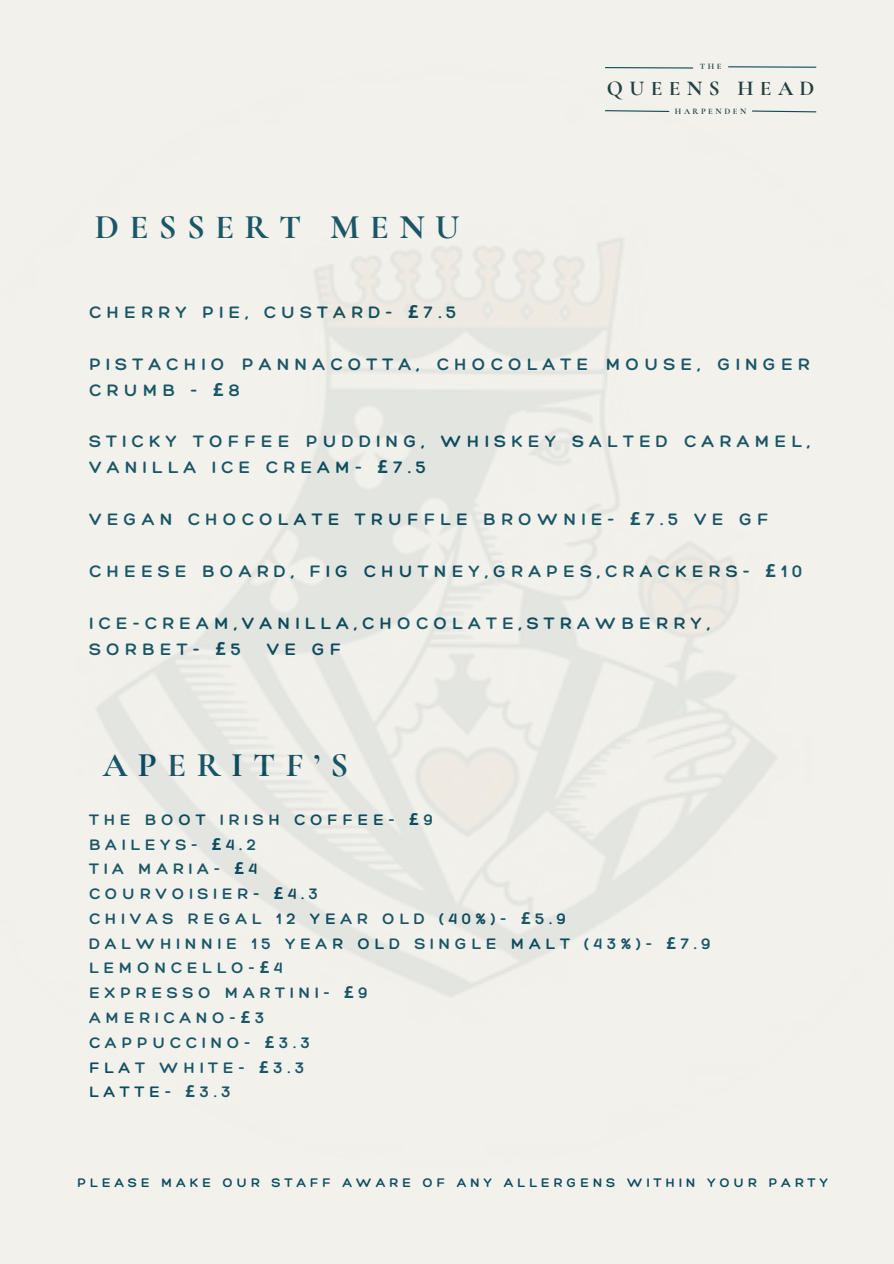
<style>
.page{position:relative;width:894px;height:1264px;background:#fff}
.page>*{position:absolute;margin:0;border:0;box-sizing:border-box;transform-origin:0 0}
.t1{font:700 34.5px "Cormorant Garamond";letter-spacing:.3em;color:#0a4b5e}
.t2{font:700 21.15px "Cormorant Garamond";letter-spacing:.3em;color:#223f42}
.t3{font:300 18px/25.8px "Hero";letter-spacing:.3em;color:#0a4b5e}
.t4{font:300 16.5px/24.8px "Hero";letter-spacing:.3em;color:#0a4b5e}
.t5{font:300 13.5px "Hero";letter-spacing:.3em;color:#0a4b5e}
.t6{font:700 8.55px "Cormorant Garamond";letter-spacing:.3em;color:#223f42}
.s1{font-family:"Noto Sans";font-weight:700}
</style>
<div class="page">
<div style="left:0;top:0;width:893px;height:1263px;background:#f2f1ec"></div>
<svg style="left:605px;top:110px;width:65px;height:3px"></svg>
<svg style="left:752px;top:110px;width:65px;height:3px"></svg>
<hr style="left:728px;top:66px;width:88px;height:2px;background:#0a4b5e">
<hr style="left:605px;top:67px;width:88px;height:2px;background:#0a4b5e">
<p class="t1" style="left:95px;top:206px;width:366px">DESSERT MENU</p>
<h3 class="t6" style="left:699px;top:61px;width:23px">THE</h3>
<h3 class="t2" style="left:606px;top:75px;width:209px">QUEENS HEAD</h3>
<h3 class="t6" style="left:674px;top:106px;width:73px">HARPENDEN</h3>
<p class="t3" style="left:89px;top:299px;width:369px">CHERRY PIE, CUSTARD- <span class="s1">£</span>7.5</p>
<p class="t3" style="left:89px;top:350px;width:722px">PISTACHIO PANNACOTTA, CHOCOLATE MOUSE, GINGER<br>CRUMB - <span class="s1">£</span>8</p>
<p class="t3" style="left:89px;top:428px;width:722px">STICKY TOFFEE PUDDING, WHISKEY SALTED CARAMEL,<br>VANILLA ICE CREAM- <span class="s1">£</span>7.5</p>
<h2 class="t3" style="left:89px;top:506px;width:680px">VEGAN CHOCOLATE TRUFFLE BROWNIE- <span class="s1">£</span>7.5 VE GF</h2>
<p class="t3" style="left:89px;top:557px;width:714px">CHEESE BOARD, FIG CHUTNEY,GRAPES,CRACKERS- <span class="s1">£</span>10</p>
<p class="t3" style="left:89px;top:609px;width:622px">ICE-CREAM,VANILLA,CHOCOLATE,STRAWBERRY,<br>SORBET- <span class="s1">£</span>5</p>
<p class="t3" style="left:267px;top:635px;width:76px">VE GF</p>
<p class="t1" style="left:103px;top:744px;width:247px">APERITF’S</p>
<h1 class="t4" style="left:89px;top:806px;width:622px">THE BOOT IRISH COFFEE- <span class="s1">£</span>9<br>BAILEYS- <span class="s1">£</span>4.2<br>TIA MARIA- <span class="s1">£</span>4<br>COURVOISIER- <span class="s1">£</span>4.3<br>CHIVAS REGAL 12 YEAR OLD (40%)- <span class="s1">£</span>5.9<br>DALWHINNIE 15 YEAR OLD SINGLE MALT (43%)- <span class="s1">£</span>7.9<br>LEMONCELLO-<span class="s1">£</span>4<br>EXPRESSO MARTINI- <span class="s1">£</span>9<br>AMERICANO-<span class="s1">£</span>3<br>CAPPUCCINO- <span class="s1">£</span>3.3<br>FLAT WHITE- <span class="s1">£</span>3.3<br>LATTE- <span class="s1">£</span>3.3</h1>
<h3 class="t5" style="left:78px;top:1173px;width:752px">PLEASE MAKE OUR STAFF AWARE OF ANY ALLERGENS WITHIN YOUR PARTY</h3>
</div>
